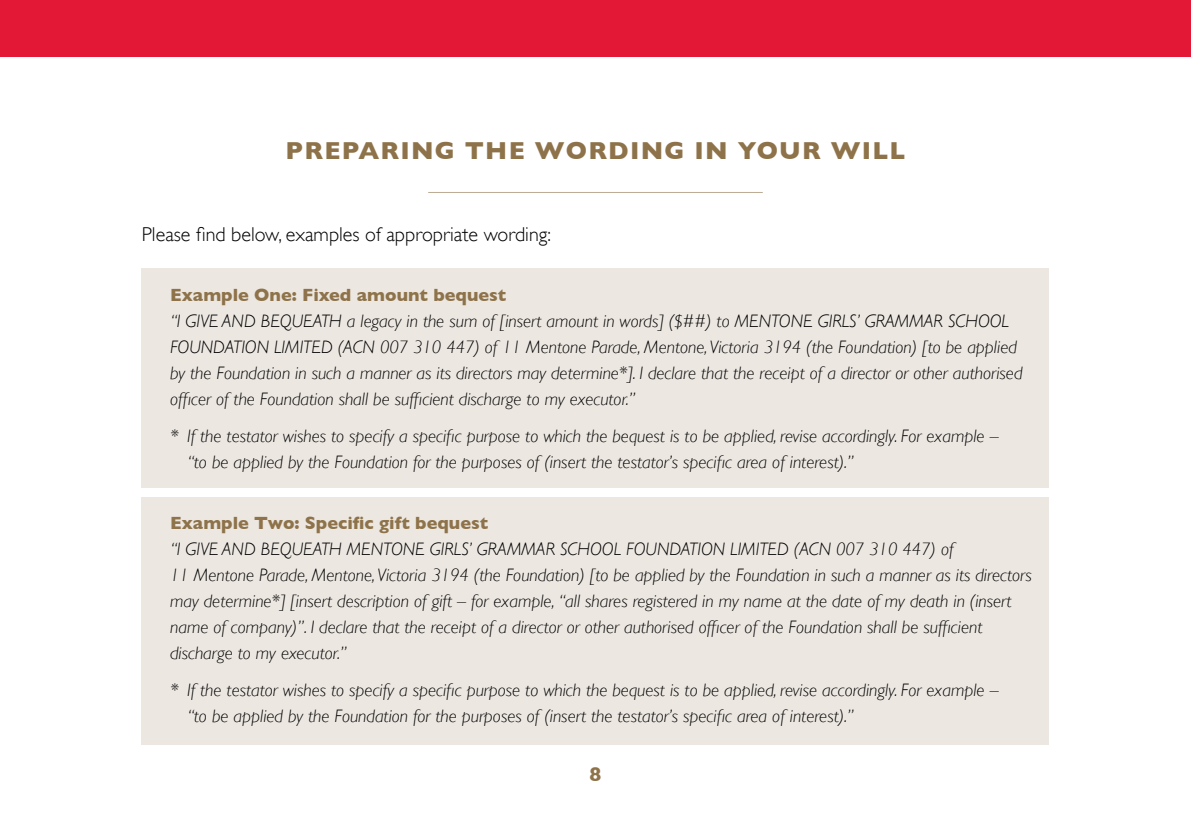
<style>
.page{position:relative;width:1191px;height:840px;background:#fff}
.page>*{position:absolute;margin:0;border:0;box-sizing:border-box;transform-origin:0 0}
.t1{font:700 25px "Gill Sans";letter-spacing:.05em;color:#8e734a}
.t2{font:300 20px "Gill Sans";color:#000}
.t3{font:700 20px "Gill Sans";color:#8e734a}
.t4{font:italic 300 18px/26px "Gill Sans";color:#000}
.t5{font:700 18px "Gill Sans";color:#8e734a}
</style>
<div class="page">
<div style="left:0;top:0;width:1191px;height:57px;background:#e31837"></div>
<div style="left:142px;top:268px;width:907px;height:220px;background:#ece7e1"></div>
<div style="left:142px;top:497px;width:907px;height:247px;background:#ece7e1"></div>
<hr style="left:428px;top:192px;width:335px;height:1px;background:#bdac93">
<h1 class="t1" style="left:286px;top:136px;width:621px">PREPARING THE WORDING IN YOUR WILL</h1>
<p class="t2" style="left:142px;top:218px;width:410px">Please find below, examples of appropriate wording:</p>
<p class="t5" style="left:170px;top:284px;width:338px">Example One: Fixed amount bequest</p>
<p class="t4" style="left:170px;top:308px;width:853px">“I GIVE AND BEQUEATH a legacy in the sum of [insert amount in words] ($##) to MENTONE GIRLS’ GRAMMAR SCHOOL FOUNDATION LIMITED (ACN 007 310 447) of 11 Mentone Parade, Mentone, Victoria 3194 (the Foundation) [to be applied by the Foundation in such a manner as its directors may determine*]. I declare that the receipt of a director or other authorised officer of the Foundation shall be sufficient discharge to my executor.”</p>
<p class="t4" style="left:187px;top:423px;width:813px;text-indent:-17px">* If the testator wishes to specify a specific purpose to which the bequest is to be applied, revise accordingly. For example – “to be applied by the Foundation for the purposes of (insert the testator’s specific area of interest).”</p>
<p class="t5" style="left:170px;top:511px;width:319px">Example Two: Specific gift bequest</p>
<p class="t4" style="left:170px;top:535px;width:863px">“I GIVE AND BEQUEATH MENTONE GIRLS’ GRAMMAR SCHOOL FOUNDATION LIMITED (ACN 007 310 447) of<br>11 Mentone Parade, Mentone, Victoria 3194 (the Foundation) [to be applied by the Foundation in such a manner as its directors may determine*] [insert description of gift – for example, “all shares registered in my name at the date of my death in (insert name of company)”. I declare that the receipt of a director or other authorised officer of the Foundation shall be sufficient discharge to my executor.”</p>
<p class="t4" style="left:187px;top:676px;width:813px;text-indent:-17px">* If the testator wishes to specify a specific purpose to which the bequest is to be applied, revise accordingly. For example – “to be applied by the Foundation for the purposes of (insert the testator’s specific area of interest).”</p>
<p class="t3" style="left:589px;top:762px;width:13px">8</p>
</div>
